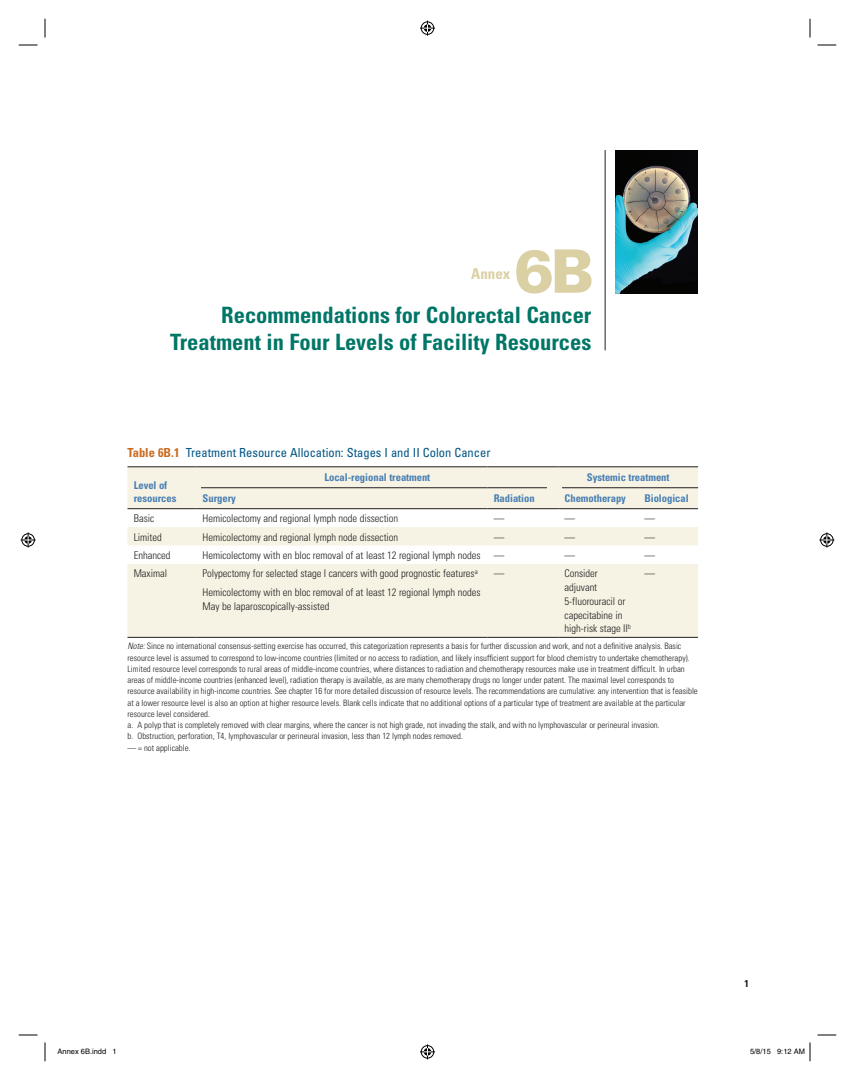
<style>
.page{position:relative;width:855px;height:1080px;background:#fff}
.page>*{position:absolute;margin:0;border:0;box-sizing:border-box;transform-origin:0 0}
.Chapter_Number{font:900 60px "Univers";color:#dad0a3}
.Chapter_title{font:700 condensed 22.5px/27.5px "Univers";color:#007667;text-align:right}
.Chapter_Number-2{font:700 condensed 15px "Univers";color:#dad0a3}
.Table_title{font:condensed 12.5px "Univers";color:#015685}
.Table_Body{font:300 condensed 10.62px/13.8px "Univers";letter-spacing:-.005em;color:#231f20}
.Table_Col_Head{font:700 condensed 10.62px/13.8px "Univers";letter-spacing:-.005em;color:#497eb2}
.t1{font:700 condensed 10px "Univers";color:#231f20}
.Table_sourceline__-F{font:300 condensed 8.75px/11.2px "Univers";color:#231f20}
.Table_ftnote{font:300 condensed 8.75px "Univers";color:#231f20}
.t2{font:7.5px "Helvetica";color:#000}
.s1{font-weight:700;color:#ca6b21}
.s2{font-style:italic}
</style>
<div class="page">
<hr style="left:605px;top:150px;width:1px;height:200px;background:#231f20">
<img style="left:615px;top:151px;width:83px;height:143px">
<svg style="left:128px;top:467px;width:570px;height:170px;fill:#f6f3e5"></svg>
<hr style="left:128px;top:466px;width:68px;height:1px;background:#231f20">
<hr style="left:196px;top:466px;width:292px;height:1px;background:#231f20">
<hr style="left:488px;top:466px;width:70px;height:1px;background:#231f20">
<hr style="left:558px;top:466px;width:80px;height:1px;background:#231f20">
<hr style="left:638px;top:466px;width:60px;height:1px;background:#231f20">
<hr style="left:128px;top:637px;width:68px;height:1px;background:#231f20">
<hr style="left:196px;top:637px;width:292px;height:1px;background:#231f20">
<hr style="left:488px;top:637px;width:70px;height:1px;background:#231f20">
<hr style="left:558px;top:637px;width:80px;height:1px;background:#231f20">
<hr style="left:638px;top:637px;width:60px;height:1px;background:#231f20">
<hr style="left:196px;top:508px;width:292px;height:1px;background:#231f20">
<hr style="left:488px;top:508px;width:70px;height:1px;background:#231f20">
<hr style="left:558px;top:508px;width:80px;height:1px;background:#231f20">
<hr style="left:638px;top:508px;width:60px;height:1px;background:#231f20">
<hr style="left:128px;top:508px;width:68px;height:1px;background:#231f20">
<hr style="left:196px;top:487px;width:292px;height:1px;background:#231f20">
<hr style="left:488px;top:487px;width:70px;height:1px;background:#231f20">
<hr style="left:558px;top:487px;width:80px;height:1px;background:#231f20">
<hr style="left:638px;top:487px;width:60px;height:1px;background:#231f20">
<div style="left:548px;top:484px;width:14px;height:10px;background:#f6f3e5"></div>
<div style="left:186px;top:483px;width:14px;height:10px;background:#f6f3e5"></div>
<svg style="left:19px;top:44px;width:19px;height:2px"></svg>
<svg style="left:818px;top:44px;width:18px;height:2px"></svg>
<svg style="left:19px;top:1034px;width:19px;height:2px"></svg>
<svg style="left:818px;top:1034px;width:18px;height:2px"></svg>
<svg style="left:44px;top:19px;width:2px;height:19px"></svg>
<svg style="left:44px;top:1042px;width:2px;height:19px"></svg>
<svg style="left:809px;top:19px;width:2px;height:19px"></svg>
<svg style="left:420px;top:21px;width:15px;height:15px"></svg>
<svg style="left:420px;top:1044px;width:15px;height:15px"></svg>
<svg style="left:21px;top:532px;width:15px;height:16px"></svg>
<svg style="left:819px;top:532px;width:15px;height:16px"></svg>
<svg style="left:809px;top:1042px;width:2px;height:19px"></svg>
<p class="Chapter_Number" style="left:514px;top:234px;width:82px">6B</p>
<p class="Chapter_Number-2" style="left:471px;top:264px;width:41px">Annex</p>
<p class="Chapter_title" style="left:170px;top:301px;width:423px">Recommendations for Colorectal Cancer<br>Treatment in Four Levels of Facility Resources</p>
<p class="Table_title" style="left:128px;top:444px;width:365px"><span class="s1">Table 6B.1</span> Treatment Resource Allocation: Stages I and II Colon Cancer</p>
<p class="Table_Col_Head" style="left:134px;top:478px;width:44px">Level of resources</p>
<p class="Table_Col_Head" style="left:324px;top:471px;width:107px">Local-regional treatment</p>
<p class="Table_Col_Head" style="left:587px;top:471px;width:84px">Systemic treatment</p>
<p class="Table_Col_Head" style="left:203px;top:492px;width:35px">Surgery</p>
<p class="Table_Col_Head" style="left:494px;top:492px;width:42px">Radiation</p>
<p class="Table_Col_Head" style="left:565px;top:492px;width:63px">Chemotherapy</p>
<p class="Table_Col_Head" style="left:644px;top:492px;width:46px">Biological</p>
<p class="Table_Body" style="left:134px;top:512px;width:22px">Basic</p>
<p class="Table_Body" style="left:203px;top:512px;width:197px">Hemicolectomy and regional lymph node dissection</p>
<p class="Table_Body" style="left:494px;top:512px;width:12px">—</p>
<p class="Table_Body" style="left:565px;top:512px;width:12px">—</p>
<p class="Table_Body" style="left:644px;top:512px;width:12px">—</p>
<p class="Table_Body" style="left:134px;top:530px;width:30px">Limited</p>
<p class="Table_Body" style="left:203px;top:530px;width:197px">Hemicolectomy and regional lymph node dissection</p>
<p class="Table_Body" style="left:494px;top:530px;width:12px">—</p>
<p class="Table_Body" style="left:565px;top:530px;width:12px">—</p>
<p class="Table_Body" style="left:644px;top:530px;width:12px">—</p>
<p class="Table_Body" style="left:134px;top:548px;width:38px">Enhanced</p>
<p class="Table_Body" style="left:203px;top:548px;width:279px">Hemicolectomy with en bloc removal of at least 12 regional lymph nodes</p>
<p class="Table_Body" style="left:494px;top:548px;width:12px">—</p>
<p class="Table_Body" style="left:565px;top:548px;width:12px">—</p>
<p class="Table_Body" style="left:644px;top:548px;width:12px">—</p>
<p class="Table_Body" style="left:134px;top:567px;width:35px">Maximal</p>
<p class="Table_Body" style="left:203px;top:567px;width:277px">Polypectomy for selected stage I cancers with good prognostic features<sup>a</sup></p>
<p class="Table_Body" style="left:203px;top:586px;width:279px">Hemicolectomy with en bloc removal of at least 12 regional lymph nodes<br>May be laparoscopically-assisted</p>
<p class="Table_Body" style="left:494px;top:567px;width:12px">—</p>
<p class="Table_Body" style="left:565px;top:567px;width:68px">Consider adjuvant<br>5-fluorouracil or capecitabine in high-risk stage II<sup>b</sup></p>
<p class="Table_Body" style="left:644px;top:567px;width:12px">—</p>
<p class="Table_sourceline__-F" style="left:128px;top:641px;width:572px"><span class="s2">Note:</span> Since no international consensus-setting exercise has occurred, this categorization represents a basis for further discussion and work, and not a definitive analysis. Basic resource level is assumed to correspond to low-income countries (limited or no access to radiation, and likely insufficient support for blood chemistry to undertake chemotherapy).<br>Limited resource level corresponds to rural areas of middle-income countries, where distances to radiation and chemotherapy resources make use in treatment difficult. In urban areas of middle-income countries (enhanced level), radiation therapy is available, as are many chemotherapy drugs no longer under patent. The maximal level corresponds to resource availability in high-income countries. See chapter 16 for more detailed discussion of resource levels. The recommendations are cumulative: any intervention that is feasible at a lower resource level is also an option at higher resource levels. Blank cells indicate that no additional options of a particular type of treatment are available at the particular resource level considered.</p>
<p class="Table_ftnote" style="left:128px;top:720px;width:534px">a. A polyp that is completely removed with clear margins, where the cancer is not high grade, not invading the stalk, and with no lymphovascular or perineural invasion.</p>
<p class="Table_ftnote" style="left:128px;top:731px;width:337px">b. Obstruction, perforation, T4, lymphovascular or perineural invasion, less than 12 lymph nodes removed.</p>
<p class="Table_ftnote" style="left:128px;top:742px;width:65px">— = not applicable.</p>
<p class="t1" style="left:745px;top:977px;width:6px">1</p>
<p class="t2" style="left:58px;top:1047px;width:61px">Annex 6B.indd 1</p>
<p class="t2" style="left:750px;top:1047px;width:57px">5/8/15 9:12 AM</p>
</div>
